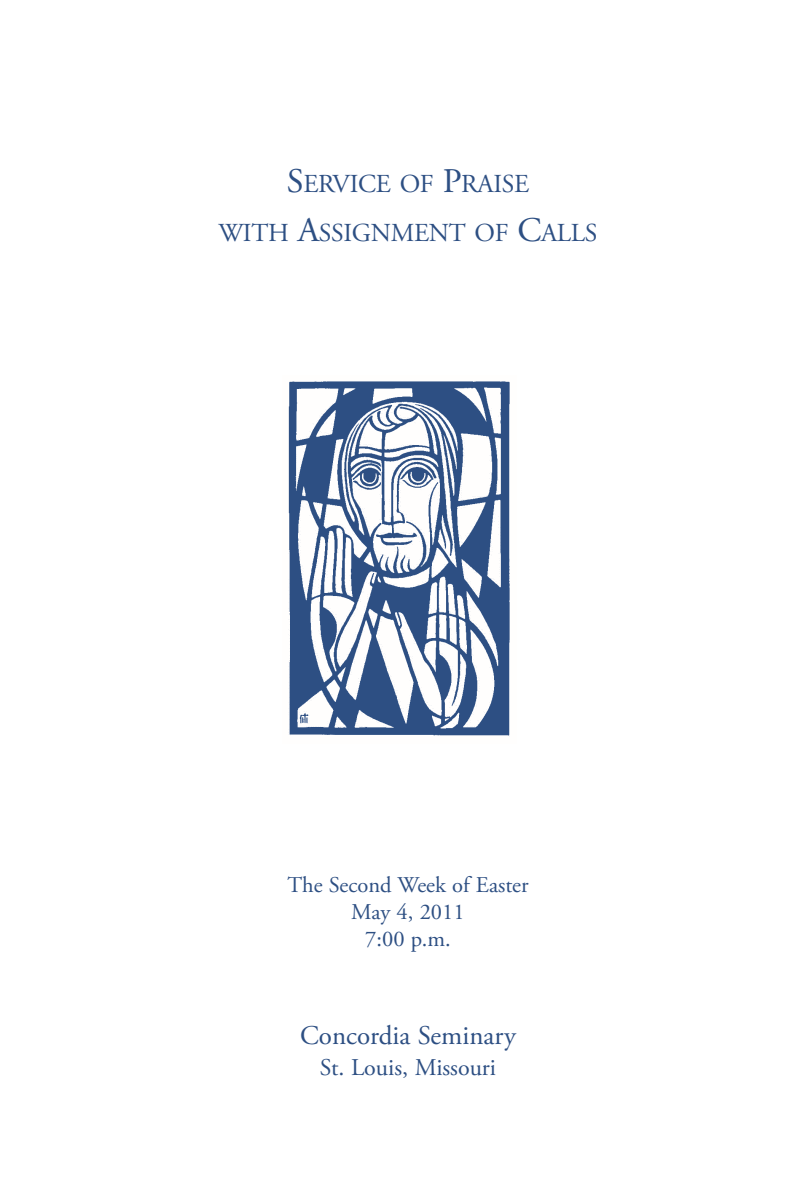
<style>
.page{position:relative;width:810px;height:1188px;background:#fff}
.page>*{position:absolute;margin:0;border:0;box-sizing:border-box;transform-origin:0 0}
.t1{font:27px "Adobe Garamond Pro";color:#2d4f83}
.t2{font:25.8px/49.5px "Adobe Garamond Pro";letter-spacing:-.015em;color:#2d4f83;text-align:center}
.t3{font:24px "Adobe Garamond Pro";color:#2d4f83}
.t4{font:22.5px/27px "Adobe Garamond Pro";color:#2d4f83;text-align:center}
.s1{font-size:34.5px}
</style>
<div class="page">
<img style="left:288px;top:381px;width:222px;height:355px">
<p class="t2" style="left:218px;top:161px;width:381px"><span class="s1">S</span>ERVICE OF <span class="s1">P</span>RAISE<br>WITH <span class="s1">A</span>SSIGNMENT OF <span class="s1">C</span>ALLS</p>
<p class="t4" style="left:287px;top:873px;width:243px">The Second Week of Easter<br>May 4, 2011<br>7:00 p.m.</p>
<p class="t1" style="left:300px;top:1025px;width:217px">Concordia Seminary</p>
<p class="t3" style="left:320px;top:1057px;width:178px">St. Louis, Missouri</p>
</div>
